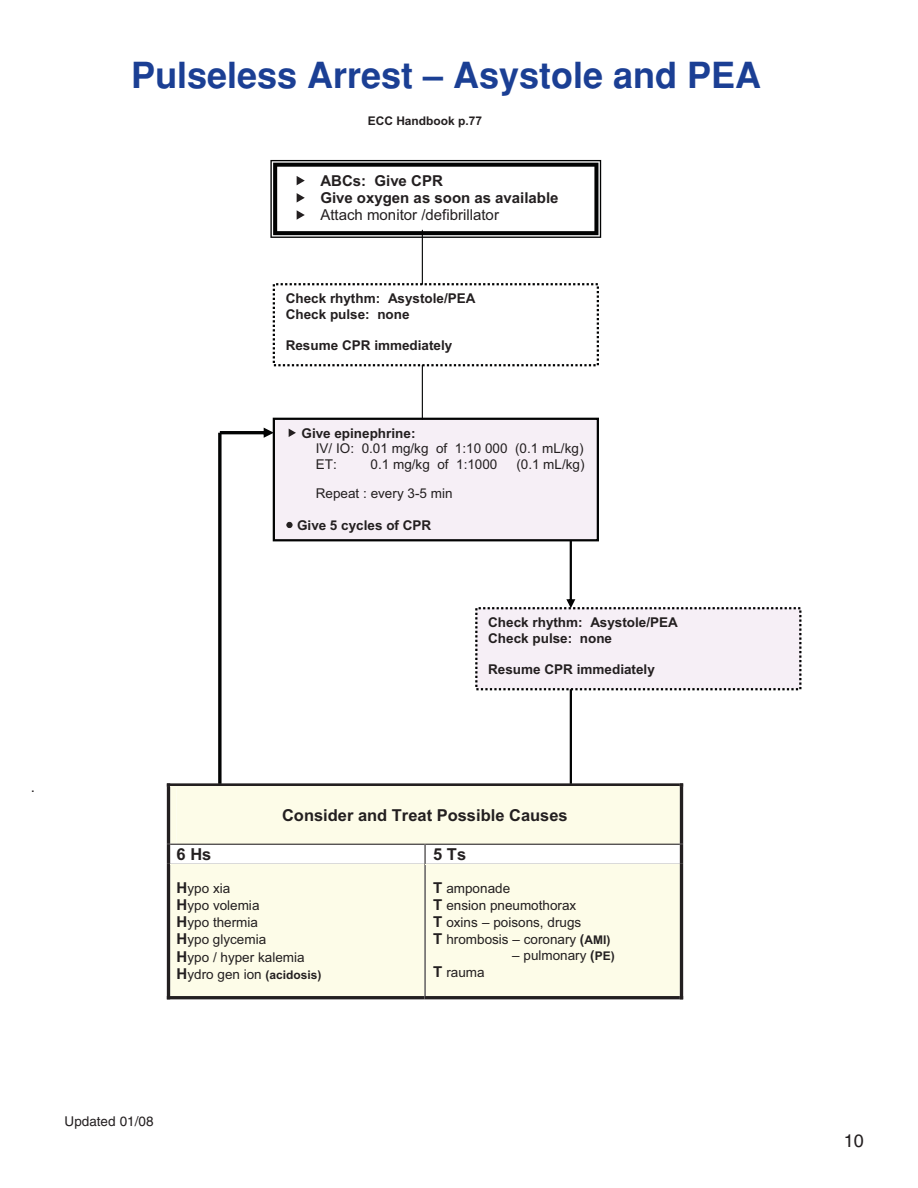
<style>
.page{position:relative;width:918px;height:1188px;background:#fff}
.page>*{position:absolute;margin:0;border:0;box-sizing:border-box;transform-origin:0 0}
.t1{font:700 36px "Helvetica";color:#1b3f94}
.t2{font:18px "Helvetica";color:#231f20}
.t3{font:700 16.5px "Arial";color:#231f20}
.t4{font:700 15px/17.2px "Arial";color:#231f20}
.t5{font:15px "Arial";color:#231f20}
.t6{font:13.5px/17.2px "Arial";color:#231f20}
.t7{font:700 13.5px/15.6px "Arial";color:#231f20}
.t8{font:13.5px "Helvetica";color:#231f20}
.t9{font:700 12px "Arial";color:#231f20}
.s1{font-weight:700;font-size:15px}
.s2{font-weight:700;font-size:12px}
.s3{font-weight:700}
</style>
<div class="page">
<svg style="left:167px;top:783px;width:516px;height:216px;background:#f3f2e0"></svg>
<div style="left:274px;top:419px;width:324px;height:121px;background:#f6eff6"></div>
<div style="left:273px;top:418px;width:326px;height:123px;border:2px solid #020303"></div>
<svg style="left:218px;top:433px;width:4px;height:351px"></svg>
<svg style="left:220px;top:428px;width:54px;height:10px"></svg>
<div style="left:476px;top:608px;width:324px;height:81px;background:#f6eff6"></div>
<div style="left:475px;top:607px;width:326px;height:83px;border:2px dashed #020303"></div>
<hr style="left:570px;top:689px;width:2px;height:95px;background:#020303">
<svg style="left:566px;top:541px;width:9px;height:67px"></svg>
<div style="left:273px;top:283px;width:326px;height:83px;border:2px dashed #020303"></div>
<hr style="left:422px;top:230px;width:1px;height:54px;background:#020303">
<hr style="left:422px;top:365px;width:1px;height:54px;background:#020303">
<svg style="left:289px;top:429px;width:7px;height:8px"></svg>
<svg style="left:287px;top:522px;width:5px;height:6px"></svg>
<svg style="left:270px;top:160px;width:331px;height:78px"></svg>
<p class="t5" style="left:31px;top:781px;width:6px">.</p>
<h1 class="t1" style="left:131px;top:62px;width:632px">Pulseless Arrest – Asystole and PEA</h1>
<p class="t9" style="left:368px;top:116px;width:116px">ECC Handbook p.77</p>
<p class="t4" style="left:320px;top:174px;width:240px">ABCs: Give CPR<br>Give oxygen as soon as available</p>
<p class="t5" style="left:320px;top:210px;width:180px">Attach monitor /defibrillator</p>
<p class="t7" style="left:286px;top:292px;width:191px">Check rhythm: Asystole/PEA<br>Check pulse: none</p>
<p class="t7" style="left:286px;top:339px;width:168px">Resume CPR immediately</p>
<p class="t7" style="left:302px;top:426px;width:115px">Give epinephrine:</p>
<p class="t6" style="left:316px;top:442px;width:269px;line-height:15.5px">IV/ IO: 0.01 mg/kg of 1:10 000 (0.1 mL/kg)<br>ET:</p>
<p class="t6" style="left:371px;top:457px;width:128px">0.1 mg/kg of 1:1000</p>
<p class="t6" style="left:516px;top:457px;width:70px">(0.1 mL/kg)</p>
<p class="t6" style="left:316px;top:486px;width:138px">Repeat : every 3-5 min</p>
<p class="t7" style="left:297px;top:519px;width:136px">Give 5 cycles of CPR</p>
<p class="t7" style="left:488px;top:616px;width:191px">Check rhythm: Asystole/PEA<br>Check pulse: none</p>
<p class="t7" style="left:488px;top:663px;width:168px">Resume CPR immediately</p>
<p class="t3" style="left:282px;top:809px;width:287px">Consider and Treat Possible Causes</p>
<p class="t3" style="left:177px;top:848px;width:36px">6 Hs</p>
<p class="t3" style="left:433px;top:848px;width:34px">5 Ts</p>
<p class="t6" style="left:177px;top:881px;width:146px"><span class="s1">H</span>ypo xia<br><span class="s1">H</span>ypo volemia<br><span class="s1">H</span>ypo thermia<br><span class="s1">H</span>ypo glycemia<br><span class="s1">H</span>ypo / hyper kalemia<br><span class="s1">H</span>ydro gen ion <span class="s2">(acidosis)</span></p>
<p class="t6" style="left:433px;top:881px;width:179px"><span class="s1">T</span> amponade<br><span class="s1">T</span> ension pneumothorax<br><span class="s1">T</span> oxins – poisons, drugs<br><span class="s1">T</span> hrombosis – coronary <span class="s3">(</span><span class="s2">AMI)</span></p>
<p class="t6" style="left:512px;top:948px;width:104px">– pulmonary <span class="s3">(</span><span class="s2">PE)</span></p>
<p class="t6" style="left:433px;top:965px;width:53px"><span class="s1">T</span> rauma</p>
<p class="t8" style="left:65px;top:1116px;width:90px">Updated 01/08</p>
<h2 class="t2" style="left:844px;top:1134px;width:22px">10</h2>
</div>
